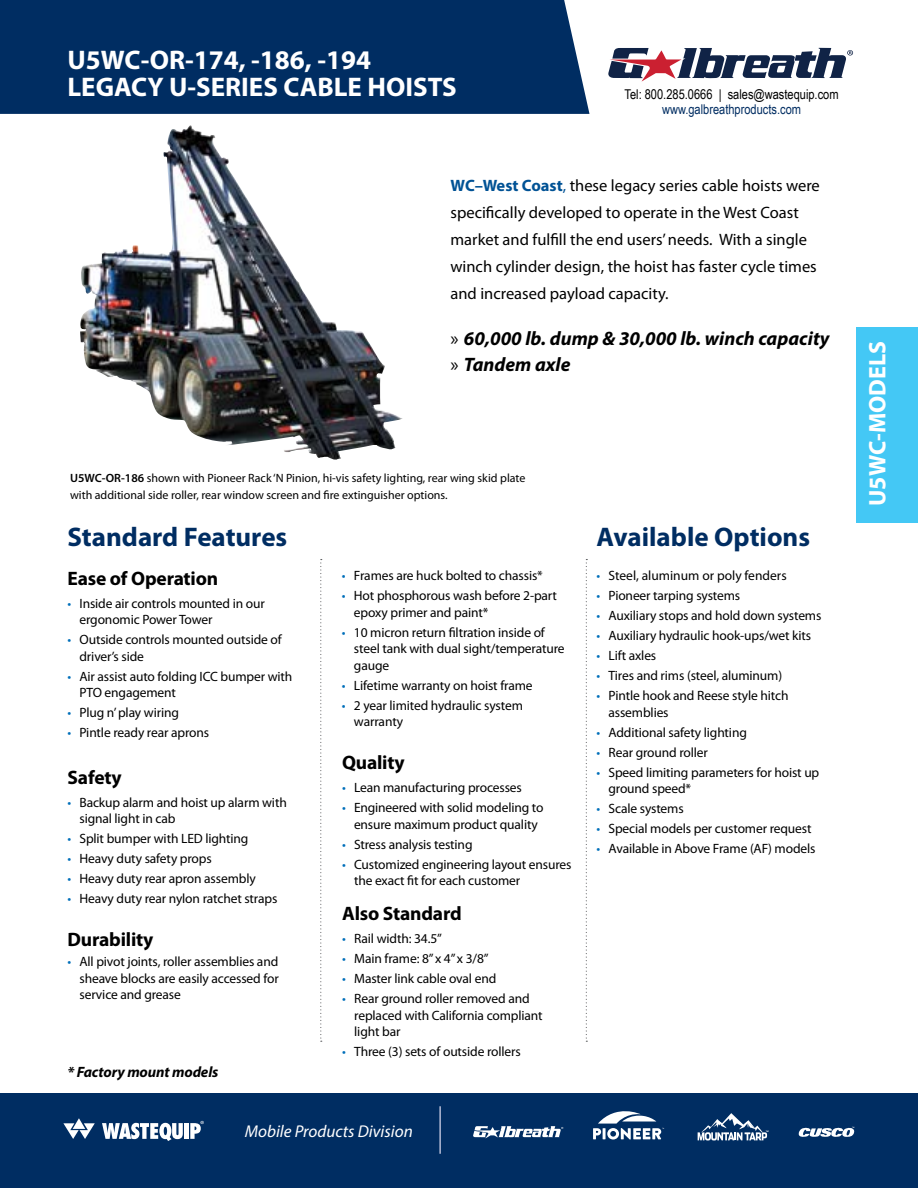
<style>
.page{position:relative;width:918px;height:1188px;background:#fff}
.page>*{position:absolute;margin:0;border:0;box-sizing:border-box;transform-origin:0 0}
.t1{font:700 27px/27px "Myriad Pro";color:#fff}
.t2{font:700 27px "Myriad Pro";color:#002d62}
.t3{font:700 24px "Myriad Pro";color:#fff}
.t4{font:700 19.5px "Myriad Pro";letter-spacing:-.01em;color:#000}
.t5{font:italic 700 19.5px/25.5px "Myriad Pro";color:#000}
.t6{font:italic 17.1px "Myriad Pro";color:#fff}
.t7{font:16.5px/27px "Myriad Pro";color:#000}
.t8{font:italic 700 15px "Myriad Pro";letter-spacing:-.01em;color:#000}
.t9{font:13.5px/16.5px "Myriad Pro";letter-spacing:-.01em;color:#000}
.t10{font:13.5px "Arial Narrow";color:#000}
.t11{font:13.5px "Arial Narrow";color:#002d62}
.t12{font:12px/16.5px "Myriad Pro";color:#000}
.s1{font-weight:700;color:#005295}
.s2{color:#005295}
.s3{font-weight:400;font-style:normal}
.s4{font-weight:600}
.s5{color:#006fba}
</style>
<div class="page">
<svg style="left:320px;top:559px;width:2px;height:483px"></svg>
<svg style="left:586px;top:559px;width:1px;height:483px"></svg>
<div style="left:0;top:0;width:590px;height:114px;background:#002d62"></div>
<svg style="left:608px;top:48px;width:245px;height:34px"></svg>
<div style="left:0;top:1094px;width:918px;height:94px;background:#002d62"></div>
<svg style="left:473px;top:1126px;width:90px;height:12px"></svg>
<svg style="left:698px;top:1113px;width:71px;height:28px"></svg>
<svg style="left:799px;top:1127px;width:55px;height:10px"></svg>
<svg style="left:593px;top:1111px;width:71px;height:29px"></svg>
<hr style="left:439px;top:1106px;width:2px;height:48px;background:#abb4cf">
<svg style="left:63px;top:1118px;width:32px;height:21px"></svg>
<svg style="left:102px;top:1123px;width:81px;height:18px"></svg>
<div style="left:184px;top:1123px;width:5px;height:16px;background:#fff"></div>
<svg style="left:190px;top:1121px;width:14px;height:18px"></svg>
<img style="left:80px;top:125px;width:323px;height:335px">
<div style="left:857px;top:327px;width:61px;height:196px;background:#44c8f5"></div>
<h1 class="t1" style="left:68px;top:45px;width:391px">U5WC-OR-174, -186, -194<br>LEGACY U-SERIES CABLE HOISTS</h1>
<p class="t10" style="left:625px;top:84px;width:216px">Tel: 800.285.0666 | sales@wastequip.com</p>
<p class="t11" style="left:662px;top:99px;width:141px">www.galbreathproducts.com</p>
<p class="t7" style="left:450px;top:172px;width:371px"><span class="s1">WC–West Coast</span><span class="s2">,</span> these legacy series cable hoists were specifically developed to operate in the West Coast market and fulfill the end users’ needs. With a single winch cylinder design, the hoist has faster cycle times and increased payload capacity.</p>
<h3 class="t5" style="left:450px;top:325px;width:381px"><span class="s3">»</span> 60,000 lb. dump &amp; 30,000 lb. winch capacity <span class="s3">»</span> Tandem axle</h3>
<p class="t12" style="left:70px;top:470px;width:457px"><span class="s4">U5WC-OR-186</span> shown with Pioneer Rack ‘N Pinion, hi-vis safety lighting, rear wing skid plate with additional side roller, rear window screen and fire extinguisher options.</p>
<h1 class="t2" style="left:67px;top:519px;width:221px">Standard Features</h1>
<h1 class="t2" style="left:597px;top:519px;width:215px">Available Options</h1>
<h3 class="t4" style="left:68px;top:565px;width:152px">Ease of Operation</h3>
<p class="t9" style="left:80px;top:595px;width:187px;text-indent:-12px"><span class="s5">•</span> Inside air controls mounted in our ergonomic Power Tower</p>
<p class="t9" style="left:80px;top:631px;width:204px;text-indent:-12px"><span class="s5">•</span> Outside controls mounted outside of driver’s side</p>
<p class="t9" style="left:80px;top:668px;width:214px;text-indent:-12px"><span class="s5">•</span> Air assist auto folding ICC bumper with<br>PTO engagement</p>
<p class="t9" style="left:68px;top:704px;width:113px"><span class="s5">•</span> Plug n’ play wiring</p>
<p class="t9" style="left:68px;top:724px;width:143px"><span class="s5">•</span> Pintle ready rear aprons</p>
<h3 class="t4" style="left:68px;top:764px;width:56px">Safety</h3>
<p class="t9" style="left:80px;top:794px;width:209px;text-indent:-12px"><span class="s5">•</span> Backup alarm and hoist up alarm with signal light in cab</p>
<p class="t9" style="left:68px;top:830px;width:182px"><span class="s5">•</span> Split bumper with LED lighting</p>
<p class="t9" style="left:68px;top:850px;width:146px"><span class="s5">•</span> Heavy duty safety props</p>
<p class="t9" style="left:68px;top:870px;width:190px"><span class="s5">•</span> Heavy duty rear apron assembly</p>
<p class="t9" style="left:68px;top:890px;width:211px"><span class="s5">•</span> Heavy duty rear nylon ratchet straps</p>
<h3 class="t4" style="left:68px;top:927px;width:87px">Durability</h3>
<p class="t9" style="left:80px;top:953px;width:201px;text-align:justify;text-indent:-12px"><span class="s5">•</span> All pivot joints, roller assemblies and sheave blocks are easily accessed for service and grease</p>
<p class="t8" style="left:68px;top:1062px;width:152px">* Factory mount models</p>
<p class="t9" style="left:342px;top:567px;width:202px"><span class="s5">•</span> Frames are huck bolted to chassis*</p>
<p class="t9" style="left:354px;top:587px;width:205px;text-indent:-12px"><span class="s5">•</span> Hot phosphorous wash before 2-part epoxy primer and paint*</p>
<p class="t9" style="left:354px;top:624px;width:212px;text-indent:-12px"><span class="s5">•</span> 10 micron return filtration inside of steel tank with dual sight/temperature gauge</p>
<p class="t9" style="left:342px;top:677px;width:192px"><span class="s5">•</span> Lifetime warranty on hoist frame</p>
<p class="t9" style="left:354px;top:697px;width:170px;text-indent:-12px"><span class="s5">•</span> 2 year limited hydraulic system warranty</p>
<h3 class="t4" style="left:342px;top:750px;width:64px">Quality</h3>
<p class="t9" style="left:342px;top:779px;width:181px"><span class="s5">•</span> Lean manufacturing processes</p>
<p class="t9" style="left:342px;top:799px;width:203px;text-align:center"><span class="s5">•</span> Engineered with solid modeling to ensure maximum product quality</p>
<p class="t9" style="left:342px;top:836px;width:132px"><span class="s5">•</span> Stress analysis testing</p>
<p class="t9" style="left:354px;top:856px;width:219px;text-indent:-12px"><span class="s5">•</span> Customized engineering layout ensures the exact fit for each customer</p>
<h3 class="t4" style="left:342px;top:901px;width:121px">Also Standard</h3>
<p class="t9" style="left:342px;top:930px;width:101px"><span class="s5">•</span> Rail width: 34.5”</p>
<p class="t9" style="left:342px;top:950px;width:148px"><span class="s5">•</span> Main frame: 8” x 4” x 3/8”</p>
<p class="t9" style="left:342px;top:970px;width:156px"><span class="s5">•</span> Master link cable oval end</p>
<p class="t9" style="left:354px;top:990px;width:190px;text-indent:-12px"><span class="s5">•</span> Rear ground roller removed and replaced with California compliant light bar</p>
<p class="t9" style="left:342px;top:1043px;width:180px"><span class="s5">•</span> Three (3) sets of outside rollers</p>
<p class="t6" style="left:245px;top:1121px;width:170px">Mobile Products Division</p>
<p class="t9" style="left:597px;top:567px;width:192px"><span class="s5">•</span> Steel, aluminum or poly fenders</p>
<p class="t9" style="left:597px;top:587px;width:145px"><span class="s5">•</span> Pioneer tarping systems</p>
<p class="t9" style="left:597px;top:607px;width:226px"><span class="s5">•</span> Auxiliary stops and hold down systems</p>
<p class="t9" style="left:597px;top:627px;width:216px"><span class="s5">•</span> Auxiliary hydraulic hook-ups/wet kits</p>
<p class="t9" style="left:597px;top:647px;width:61px"><span class="s5">•</span> Lift axles</p>
<p class="t9" style="left:597px;top:667px;width:187px"><span class="s5">•</span> Tires and rims (steel, aluminum)</p>
<p class="t9" style="left:609px;top:687px;width:182px;text-indent:-12px"><span class="s5">•</span> Pintle hook and Reese style hitch assemblies</p>
<p class="t9" style="left:597px;top:724px;width:152px"><span class="s5">•</span> Additional safety lighting</p>
<p class="t9" style="left:597px;top:744px;width:113px"><span class="s5">•</span> Rear ground roller</p>
<p class="t9" style="left:609px;top:764px;width:212px;text-indent:-12px"><span class="s5">•</span> Speed limiting parameters for hoist up ground speed*</p>
<p class="t9" style="left:597px;top:800px;width:89px"><span class="s5">•</span> Scale systems</p>
<p class="t9" style="left:597px;top:820px;width:217px"><span class="s5">•</span> Special models per customer request</p>
<p class="t9" style="left:597px;top:840px;width:221px"><span class="s5">•</span> Available in Above Frame (AF) models</p>
<h2 class="t3" style="left:862px;top:506px;width:167px;rotate:-90deg">U5WC-MODELS</h2>
</div>
